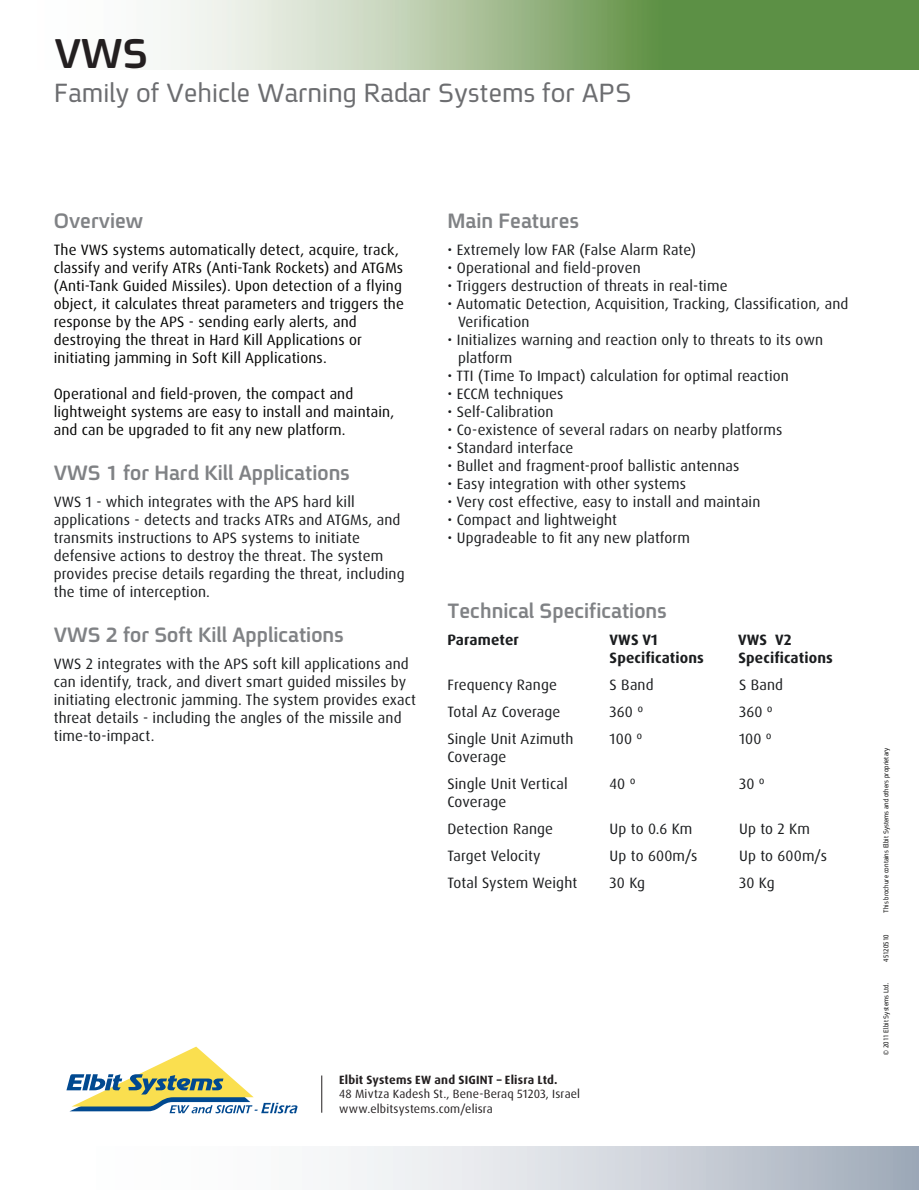
<style>
.page{position:relative;width:919px;height:1190px;background:#fff}
.page>*{position:absolute;margin:0;border:0;box-sizing:border-box;transform-origin:0 0}
.t1{font:700 45px "Fb Spoiler Eng";color:#231f20}
.t2{font:28.5px "Fb Spoiler Eng";color:#6c6d70}
.t3{font:700 22.5px "Fb Spoiler Eng";color:#808285}
.t4{font:15px/18px "Dax OT";letter-spacing:.01em;color:#1b1d1f}
.t5{font:15px/18px "Dax OT";letter-spacing:.01em;color:#050504}
.t6{font:700 15px "Dax OT";letter-spacing:.01em;color:#1b1d1f}
.t7{font:12px/14.4px "Dax OT";letter-spacing:.015em;color:#231f20}
.t8{font:700 12px "Dax OT";letter-spacing:.015em;color:#231f20}
.t9{font:7.5px "Fb Spoiler Eng";letter-spacing:.01em;color:#050504;scale:.9 1}
</style>
<div class="page">
<img style="left:168px;top:0;width:750px;height:70px">
<svg style="left:336px;top:1146px;width:582px;height:44px;background:#d0d5dc"></svg>
<svg style="left:66px;top:1046px;width:232px;height:67px"></svg>
<hr style="left:321px;top:1075px;width:1px;height:38px;background:#231f20">
<h1 class="t1" style="left:54px;top:31px;width:95px">VWS</h1>
<h2 class="t2" style="left:54px;top:78px;width:579px">Family of Vehicle Warning Radar Systems for APS</h2>
<h3 class="t3" style="left:54px;top:209px;width:91px">Overview</h3>
<p class="t5" style="left:54px;top:240px;width:351px">The VWS systems automatically detect, acquire, track, classify and verify ATRs (Anti-Tank Rockets) and ATGMs (Anti-Tank Guided Missiles). Upon detection of a flying object, it calculates threat parameters and triggers the response by the APS - sending early alerts, and destroying the threat in Hard Kill Applications or initiating jamming in Soft Kill Applications.</p>
<p class="t5" style="left:54px;top:384px;width:342px">Operational and field-proven, the compact and lightweight systems are easy to install and maintain, and can be upgraded to fit any new platform.</p>
<h3 class="t3" style="left:54px;top:461px;width:298px">VWS 1 for Hard Kill Applications</h3>
<p class="t4" style="left:54px;top:492px;width:352px">VWS 1 - which integrates with the APS hard kill applications - detects and tracks ATRs and ATGMs, and transmits instructions to APS systems to initiate defensive actions to destroy the threat. The system provides precise details regarding the threat, including the time of interception.</p>
<h3 class="t3" style="left:54px;top:623px;width:291px">VWS 2 for Soft Kill Applications</h3>
<p class="t4" style="left:54px;top:654px;width:364px">VWS 2 integrates with the APS soft kill applications and can identify, track, and divert smart guided missiles by initiating electronic jamming. The system provides exact threat details - including the angles of the missile and time-to-impact.</p>
<h3 class="t3" style="left:447px;top:209px;width:133px">Main Features</h3>
<p class="t4" style="left:447px;top:240px;width:250px">• Extremely low FAR (False Alarm Rate)</p>
<p class="t4" style="left:447px;top:258px;width:195px">• Operational and field-proven</p>
<p class="t4" style="left:447px;top:276px;width:281px">• Triggers destruction of threats in real-time</p>
<p class="t4" style="left:458px;top:294px;width:392px;text-indent:-10px">• Automatic Detection, Acquisition, Tracking, Classification, and<br>Verification</p>
<p class="t4" style="left:458px;top:330px;width:366px;text-indent:-10px">• Initializes warning and reaction only to threats to its own platform</p>
<p class="t4" style="left:447px;top:366px;width:343px">• TTI (Time To Impact) calculation for optimal reaction</p>
<p class="t4" style="left:447px;top:384px;width:117px">• ECCM techniques</p>
<p class="t4" style="left:447px;top:402px;width:108px">• Self-Calibration</p>
<p class="t4" style="left:447px;top:420px;width:336px">• Co-existence of several radars on nearby platforms</p>
<p class="t4" style="left:447px;top:438px;width:127px">• Standard interface</p>
<p class="t4" style="left:447px;top:456px;width:293px">• Bullet and fragment-proof ballistic antennas</p>
<p class="t4" style="left:447px;top:474px;width:240px">• Easy integration with other systems</p>
<p class="t4" style="left:447px;top:492px;width:314px">• Very cost effective, easy to install and maintain</p>
<p class="t4" style="left:447px;top:510px;width:171px">• Compact and lightweight</p>
<p class="t4" style="left:447px;top:528px;width:244px">• Upgradeable to fit any new platform</p>
<h3 class="t3" style="left:447px;top:600px;width:221px">Technical Specifications</h3>
<p class="t6" style="left:447px;top:630px;width:73px">Parameter</p>
<p class="t6" style="left:609px;top:630px;width:50px">VWS V1</p>
<p class="t6" style="left:738px;top:630px;width:55px">VWS V2</p>
<p class="t6" style="left:609px;top:648px;width:96px">Specifications</p>
<p class="t6" style="left:738px;top:648px;width:96px">Specifications</p>
<p class="t4" style="left:447px;top:676px;width:111px">Frequency Range</p>
<p class="t4" style="left:609px;top:676px;width:46px">S Band</p>
<p class="t4" style="left:739px;top:676px;width:46px">S Band</p>
<p class="t4" style="left:447px;top:703px;width:114px">Total Az Coverage</p>
<p class="t4" style="left:609px;top:703px;width:35px">360 º</p>
<p class="t4" style="left:739px;top:703px;width:35px">360 º</p>
<p class="t4" style="left:447px;top:730px;width:127px">Single Unit Azimuth</p>
<p class="t4" style="left:609px;top:730px;width:34px">100 º</p>
<p class="t4" style="left:739px;top:730px;width:34px">100 º</p>
<p class="t4" style="left:447px;top:743px;width:122px;line-height:27px">Coverage<br>Single Unit Vertical</p>
<p class="t4" style="left:609px;top:775px;width:27px">40 º</p>
<p class="t4" style="left:739px;top:775px;width:27px">30 º</p>
<p class="t4" style="left:447px;top:788px;width:107px;line-height:27px">Coverage<br>Detection Range</p>
<p class="t4" style="left:609px;top:820px;width:84px">Up to 0.6 Km</p>
<p class="t4" style="left:739px;top:820px;width:72px">Up to 2 Km</p>
<p class="t4" style="left:447px;top:847px;width:95px">Target Velocity</p>
<p class="t4" style="left:609px;top:847px;width:89px">Up to 600m/s</p>
<p class="t4" style="left:739px;top:847px;width:89px">Up to 600m/s</p>
<p class="t4" style="left:447px;top:874px;width:131px">Total System Weight</p>
<p class="t4" style="left:609px;top:874px;width:37px">30 Kg</p>
<p class="t4" style="left:739px;top:874px;width:37px">30 Kg</p>
<p class="t8" style="left:339px;top:1072px;width:220px">Elbit Systems EW and SIGINT – Elisra Ltd.</p>
<p class="t7" style="left:339px;top:1087px;width:242px">48 Mivtza Kadesh St., Bene-Beraq 51203, Israel www.elbitsystems.com/elisra</p>
<p class="t9" style="left:882px;top:913px;width:185px;rotate:-90deg">This brochure contains Elbit Systems and others proprietary</p>
<p class="t9" style="left:882px;top:962px;width:32px;rotate:-90deg">45120510</p>
<p class="t9" style="left:882px;top:1054px;width:81px;rotate:-90deg">© 2011 Elbit Systems Ltd.</p>
</div>
